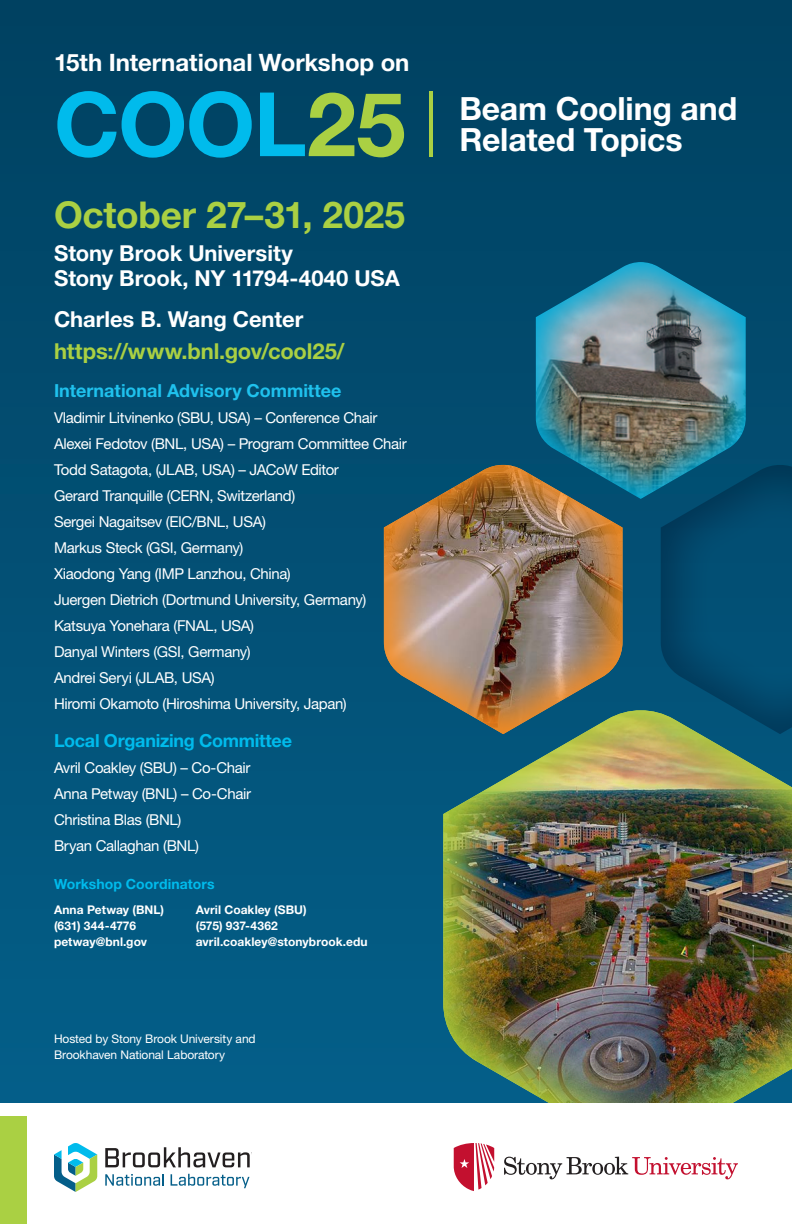
<style>
.page{position:relative;width:792px;height:1224px;background:#fff}
.page>*{position:absolute;margin:0;border:0;box-sizing:border-box;transform-origin:0 0}
.t1{font:700 89px "Helvetica Neue LT Std";letter-spacing:-.015em;color:#00bbec}
.t2{font:700 37px "Helvetica Neue LT Std";letter-spacing:-.005em;color:#aad043}
.t3{font:700 32px/31px "Helvetica Neue LT Std";letter-spacing:-.005em;color:#fff}
.t4{font:700 24px "Helvetica Neue LT Std";letter-spacing:-.005em;color:#fff}
.t5{font:700 22px/25px "Helvetica Neue LT Std";color:#fff}
.t6{font:700 22px/32px "Helvetica Neue LT Std";letter-spacing:-.005em;color:#aad043}
.t7{font:700 18px "Helvetica Neue LT Std";color:#1fc1ed}
.t8{font:700 18px "Helvetica Neue LT Std";letter-spacing:-.015em;color:#00bbec}
.t9{font:15px "Helvetica Neue LT Std";letter-spacing:-.025em;color:#fff}
.t10{font:700 14px "Helvetica Neue LT Std";letter-spacing:.005em;color:#00bbec}
.t11{font:700 12px "Helvetica Neue LT Std";letter-spacing:.005em;color:#fff}
.t12{font:12px/16px "Helvetica Neue LT Std";letter-spacing:-.01em;color:#fff}
.s1{color:#aad043}
.s2{font-weight:300;font-stretch:condensed;color:#aad043}
.s3{color:#fff}
</style>
<div class="page">
<div style="left:0;top:0;width:792px;height:1102px;background:linear-gradient(to bottom,#004160,#045e88)"></div>
<svg style="left:660px;top:465px;width:132px;height:245px;fill:#024e72"></svg>
<img style="left:382px;top:465px;width:241px;height:271px">
<img style="left:535px;top:261px;width:212px;height:239px">
<img style="left:442px;top:710px;width:350px;height:392px">
<div style="left:0;top:1116px;width:27px;height:108px;background:#aad043"></div>
<svg style="left:54px;top:1143px;width:43px;height:49px"></svg>
<svg style="left:105px;top:1174px;width:59px;height:12px"></svg>
<svg style="left:171px;top:1174px;width:79px;height:14px"></svg>
<svg style="left:105px;top:1147px;width:145px;height:20px"></svg>
<svg style="left:504px;top:1157px;width:234px;height:22px"></svg>
<svg style="left:454px;top:1143px;width:40px;height:48px"></svg>
<p class="t4" style="left:54px;top:48px;width:357px">15th International Workshop on</p>
<p class="t1" style="left:54px;top:69px;width:386px">COOL<span class="s1">25</span> <span class="s2">|</span></p>
<p class="t2" style="left:54px;top:192px;width:353px">October 27–31, 2025</p>
<p class="t5" style="left:54px;top:240px;width:347px">Stony Brook University<br>Stony Brook, NY 11794-4040 USA</p>
<p class="t6" style="left:54px;top:302px;width:292px"><span class="s3">Charles B. Wang Center </span>https://www.bnl.gov/cool25/</p>
<p class="t7" style="left:54px;top:379px;width:289px">International Advisory Committee</p>
<p class="t9" style="left:54px;top:408px;width:325px">Vladimir Litvinenko (SBU, USA) – Conference Chair</p>
<p class="t9" style="left:54px;top:434px;width:354px">Alexei Fedotov (BNL, USA) – Program Committee Chair</p>
<p class="t9" style="left:54px;top:460px;width:286px">Todd Satagota, (JLAB, USA) – JACoW Editor</p>
<p class="t9" style="left:54px;top:486px;width:243px">Gerard Tranquille (CERN, Switzerland)</p>
<p class="t9" style="left:54px;top:512px;width:214px">Sergei Nagaitsev (EIC/BNL, USA)</p>
<p class="t9" style="left:54px;top:538px;width:191px">Markus Steck (GSI, Germany)</p>
<p class="t9" style="left:54px;top:564px;width:238px">Xiaodong Yang (IMP Lanzhou, China)</p>
<p class="t9" style="left:54px;top:590px;width:314px">Juergen Dietrich (Dortmund University, Germany)</p>
<p class="t9" style="left:54px;top:616px;width:202px">Katsuya Yonehara (FNAL, USA)</p>
<p class="t9" style="left:54px;top:642px;width:198px">Danyal Winters (GSI, Germany)</p>
<p class="t9" style="left:54px;top:668px;width:162px">Andrei Seryi (JLAB, USA)</p>
<p class="t9" style="left:54px;top:694px;width:294px">Hiromi Okamoto (Hiroshima University, Japan)</p>
<p class="t8" style="left:54px;top:729px;width:240px">Local Organizing Committee</p>
<p class="t9" style="left:54px;top:758px;width:198px">Avril Coakley (SBU) – Co-Chair</p>
<p class="t9" style="left:54px;top:784px;width:199px">Anna Petway (BNL) – Co-Chair</p>
<p class="t9" style="left:54px;top:810px;width:129px">Christina Blas (BNL)</p>
<p class="t9" style="left:54px;top:836px;width:146px">Bryan Callaghan (BNL)</p>
<p class="t10" style="left:54px;top:875px;width:162px">Workshop Coordinators</p>
<p class="t11" style="left:54px;top:902px;width:112px">Anna Petway (BNL)</p>
<p class="t11" style="left:54px;top:918px;width:84px">(631) 344-4776</p>
<p class="t11" style="left:54px;top:934px;width:95px">petway@bnl.gov</p>
<p class="t11" style="left:196px;top:902px;width:112px">Avril Coakley (SBU)</p>
<p class="t11" style="left:196px;top:918px;width:83px">(575) 937-4362</p>
<p class="t11" style="left:196px;top:934px;width:173px">avril.coakley@stonybrook.edu</p>
<p class="t3" style="left:459px;top:92px;width:280px">Beam Cooling and<br>Related Topics</p>
<p class="t12" style="left:54px;top:1031px;width:203px">Hosted by Stony Brook University and<br>Brookhaven National Laboratory</p>
</div>
